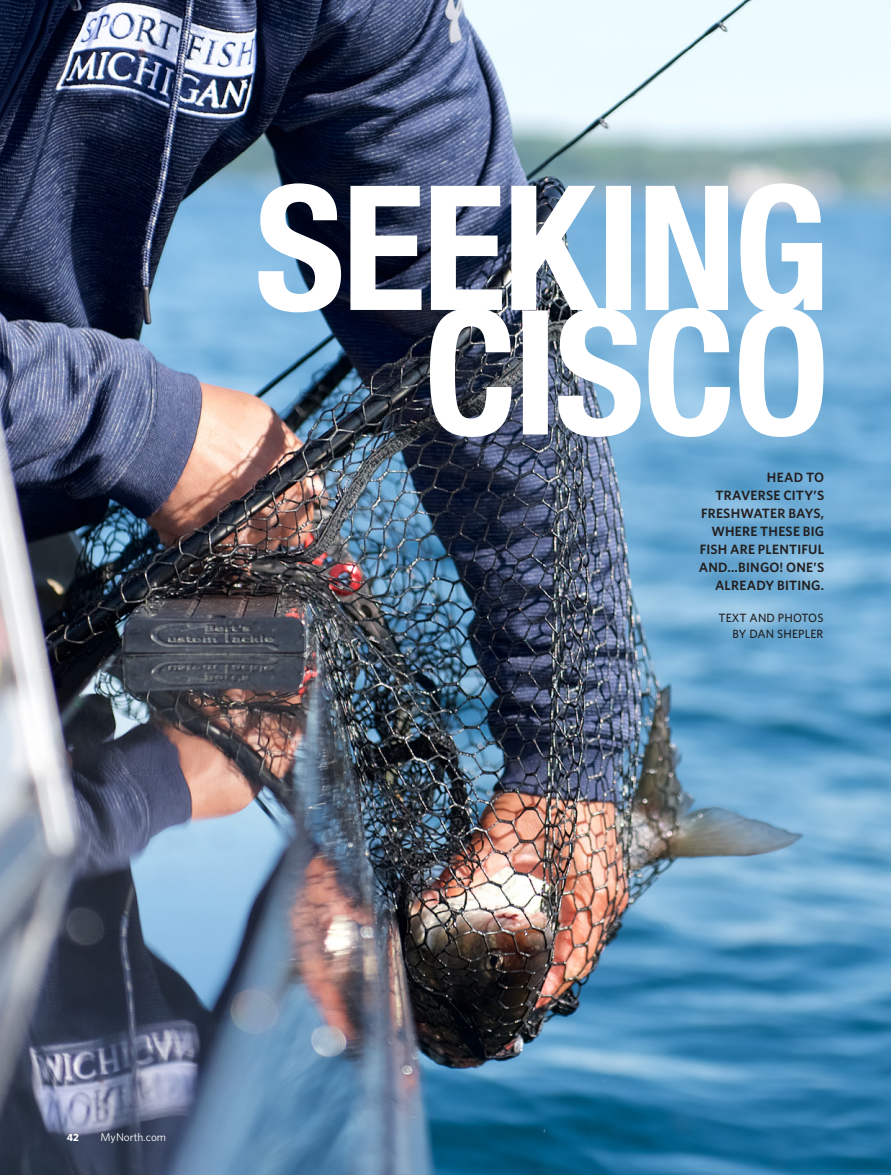
<style>
.page{position:relative;width:891px;height:1175px;background:#fff}
.page>*{position:absolute;margin:0;border:0;box-sizing:border-box;transform-origin:0 0}
.TVM_BodyCopy{font:600 13.5px/18px "Whitney";letter-spacing:.015em;color:#231f20;text-align:right}
.t1{font:500 12px/16.5px "Whitney";letter-spacing:.01em;color:#231f20;text-align:right}
.t2{font:11.25px "Whitney";color:#fff}
.t3{font:700 10.5px "Whitney";color:#fff}
</style>
<div class="page">
<img style="left:0;top:0;width:891px;height:1174px">
<svg style="left:430px;top:308px;width:394px;height:129px"></svg>
<svg style="left:259px;top:183px;width:563px;height:129px"></svg>
<p class="t3" style="left:67px;top:1131px;width:14px">42</p>
<p class="t2" style="left:100px;top:1130px;width:67px">MyNorth.com</p>
<p class="TVM_BodyCopy" style="left:699px;top:467px;width:127px">HEAD TO<br>TRAVERSE CITY’S<br>FRESHWATER BAYS,<br>WHERE THESE BIG<br>FISH ARE PLENTIFUL<br>AND...BINGO! ONE’S<br>ALREADY BITING.</p>
<p class="t1" style="left:719px;top:609px;width:106px">TEXT AND PHOTOS<br>BY DAN SHEPLER</p>
</div>
